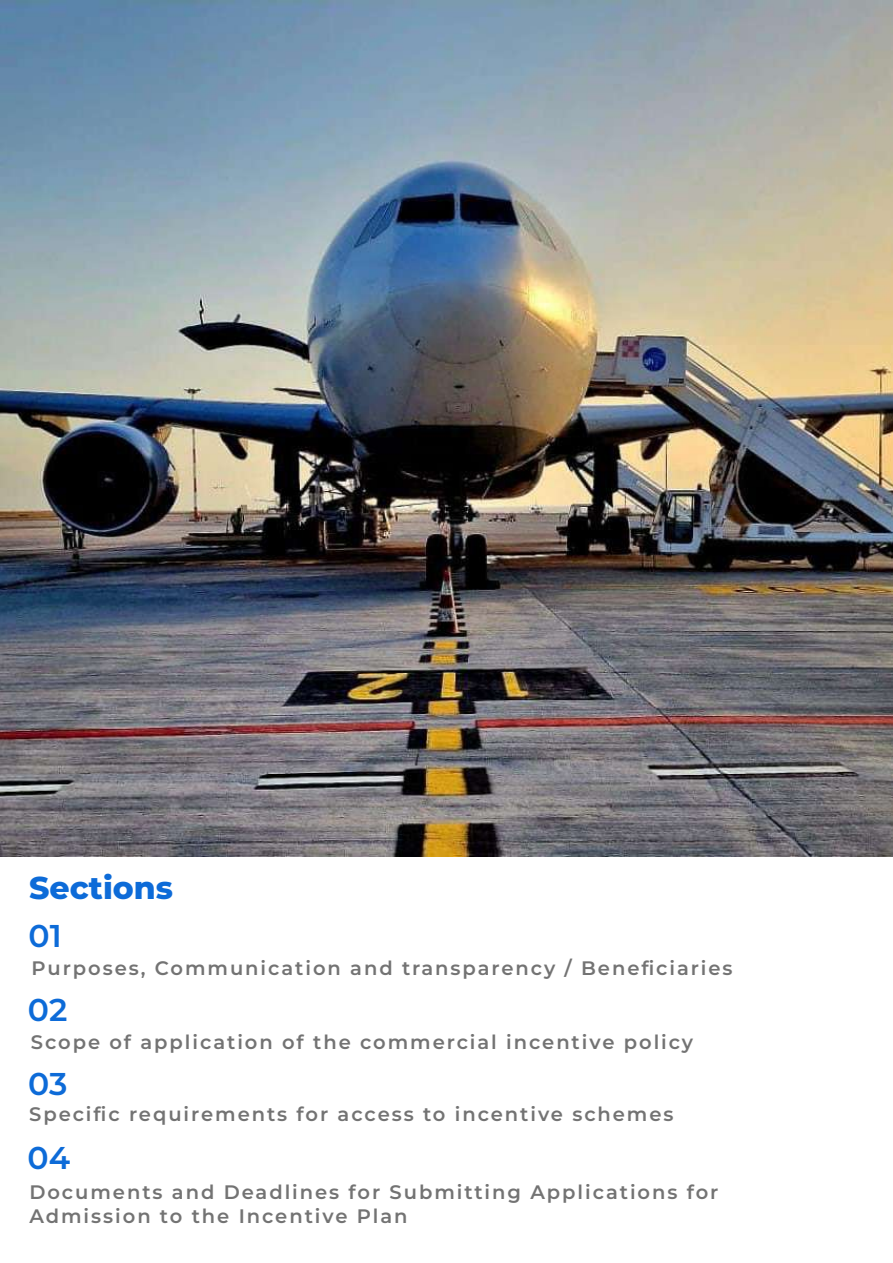
<style>
.page{position:relative;width:893px;height:1263px;background:#fff}
.page>*{position:absolute;margin:0;border:0;box-sizing:border-box;transform-origin:0 0}
.t1{font:600 31.5px "Montserrat";color:#0d6bd8}
.t2{font:800 31.5px "Montserrat";color:#0d6bd8}
.t3{font:600 19.5px/23.4px "Montserrat";letter-spacing:.1em;color:#737373}
</style>
<div class="page">
<img style="left:0;top:1px;width:893px;height:856px">
<h1 class="t2" style="left:29px;top:867px;width:145px">Sections</h1>
<h1 class="t1" style="left:29px;top:915px;width:35px">01</h1>
<p class="t3" style="left:31px;top:956px;width:703px">Purposes, Communication and transparency / Beneficiaries</p>
<h1 class="t1" style="left:28px;top:989px;width:41px">02</h1>
<p class="t3" style="left:31px;top:1030px;width:664px">Scope of application of the commercial incentive policy</p>
<h1 class="t1" style="left:28px;top:1063px;width:41px">03</h1>
<p class="t3" style="left:29px;top:1101px;width:646px">Specific requirements for access to incentive schemes</p>
<h1 class="t1" style="left:28px;top:1137px;width:44px">04</h1>
<p class="t3" style="left:29px;top:1180px;width:691px">Documents and Deadlines for Submitting Applications for<br>Admission to the Incentive Plan</p>
</div>
